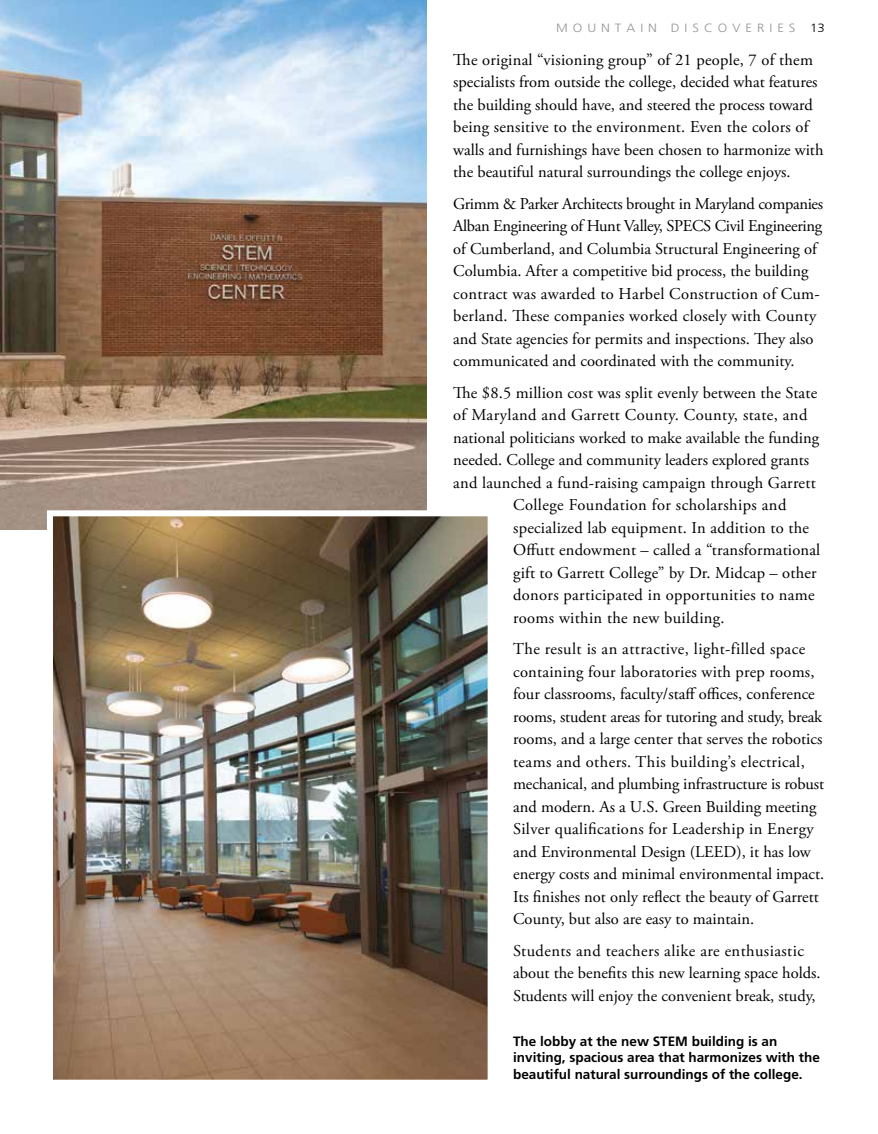
<style>
.page{position:relative;width:878px;height:1134px;background:#fff}
.page>*{position:absolute;margin:0;border:0;box-sizing:border-box;transform-origin:0 0}
.t1{font:16.5px/22.5px "Adobe Garamond Pro";color:#000}
.t2{font:16.5px "Adobe Garamond Pro";letter-spacing:.025em;color:#000}
.t3{font:16.5px "Adobe Garamond Pro";letter-spacing:.02em;color:#000}
.t4{font:700 13.5px/16.5px "Frutiger";color:#000}
.t5{font:300 12px "Frutiger";color:#939598;scale:1.1 1}
.s1{color:#000}
</style>
<div class="page">
<img style="left:0;top:0;width:426px;height:530px">
<img style="left:54px;top:517px;width:432px;height:562px">
<div style="left:47px;top:510px;width:446px;height:576px;border:6px solid #fff"></div>
<p class="t5" style="left:556px;top:21px;width:246px">M O U N T A I N D I S C O V E R I E S <span class="s1">13</span></p>
<p class="t1" style="left:453px;top:49px;width:372px">The original “visioning group” of 21 people, 7 of them specialists from outside the college, decided what features the building should have, and steered the process toward being sensitive to the environment. Even the colors of walls and furnishings have been chosen to harmonize with the beautiful natural surroundings the college enjoys.</p>
<p class="t1" style="left:453px;top:193px;width:371px">Grimm &amp; Parker Architects brought in Maryland companies Alban Engineering of Hunt Valley, SPECS Civil Engineering of Cumberland, and Columbia Structural Engineering of Columbia. After a competitive bid process, the building contract was awarded to Harbel Construction of Cum&shy;berland. These companies worked closely with County and State agencies for permits and inspections. They also communicated and coordinated with the community.</p>
<p class="t1" style="left:453px;top:382px;width:365px">The $8.5 million cost was split evenly between the State</p>
<p class="t2" style="left:453px;top:405px;width:356px">of Maryland and Garrett County. County, state, and</p>
<p class="t1" style="left:453px;top:427px;width:367px">national politicians worked to make available the funding</p>
<p class="t1" style="left:453px;top:449px;width:357px">needed. College and community leaders explored grants</p>
<p class="t1" style="left:453px;top:472px;width:364px">and launched a fund-raising campaign through Garrett</p>
<p class="t2" style="left:513px;top:495px;width:275px">College Foundation for scholarships and</p>
<p class="t1" style="left:513px;top:517px;width:297px">specialized lab equipment. In addition to the</p>
<p class="t1" style="left:513px;top:539px;width:308px">Offutt endowment – called a “transformational</p>
<p class="t1" style="left:513px;top:562px;width:305px">gift to Garrett College” by Dr. Midcap – other</p>
<p class="t3" style="left:513px;top:585px;width:303px">donors participated in opportunities to name</p>
<p class="t3" style="left:513px;top:608px;width:213px">rooms within the new building.</p>
<p class="t1" style="left:513px;top:638px;width:313px">The result is an attractive, light-filled space containing four laboratories with prep rooms, four classrooms, faculty/staff offices, conference rooms, student areas for tutoring and study, break rooms, and a large center that serves the robotics teams and others. This building’s electrical, mechanical, and plumbing infrastructure is robust and modern. As a U.S. Green Building meeting Silver qualifications for Leadership in Energy and Environmental Design (LEED), it has low energy costs and minimal environmental impact.<br>Its finishes not only reflect the beauty of Garrett County, but also are easy to maintain.</p>
<p class="t1" style="left:513px;top:940px;width:309px">Students and teachers alike are enthusiastic about the benefits this new learning space holds.<br>Students will enjoy the convenient break, study,</p>
<p class="t4" style="left:513px;top:1033px;width:308px">The lobby at the new STEM building is an inviting, spacious area that harmonizes with the beautiful natural surroundings of the college.</p>
</div>
